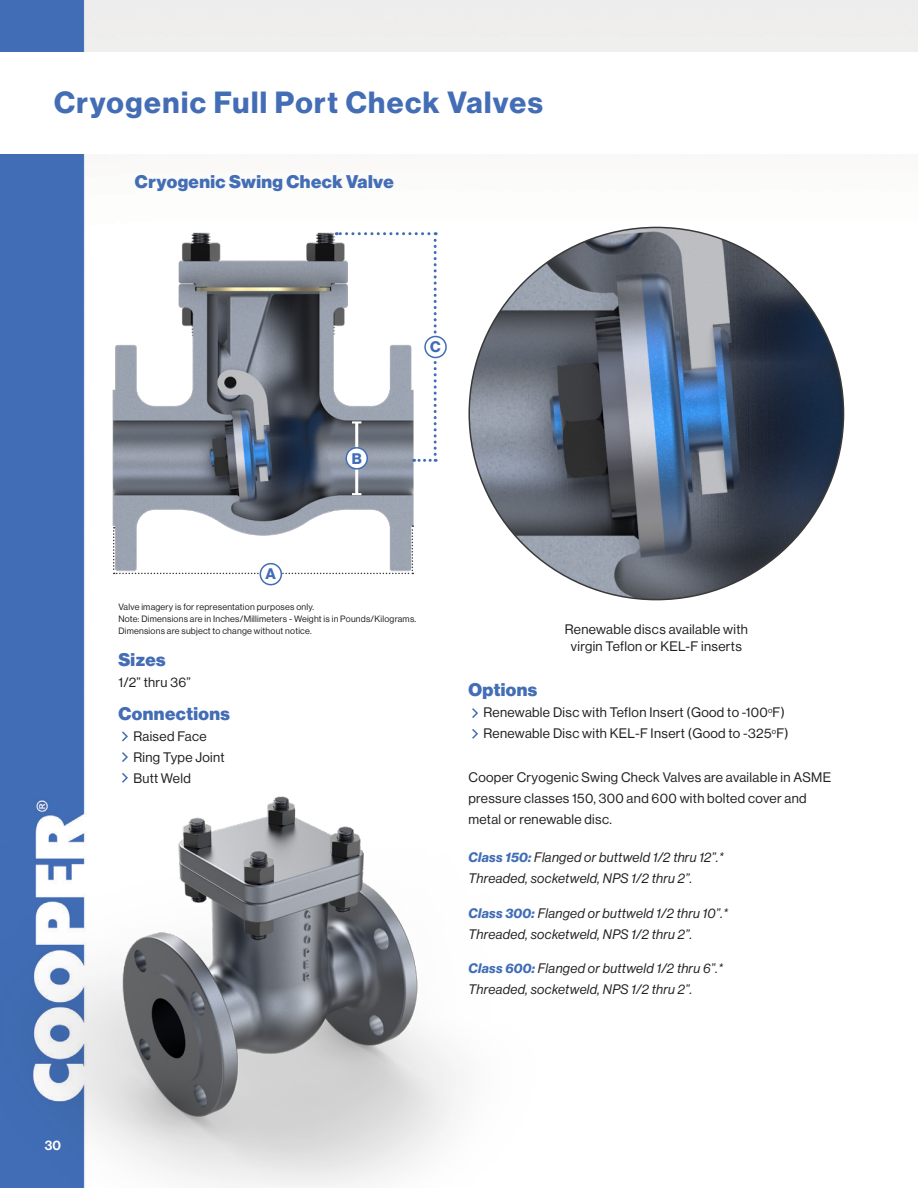
<style>
.page{position:relative;width:918px;height:1188px;background:#fff}
.page>*{position:absolute;margin:0;border:0;box-sizing:border-box;transform-origin:0 0}
.t1{font:30px "N Haas Grotesk DS Pro 75 Bd";letter-spacing:.05em;color:#436db5}
.t2{font:18px "N Haas Grotesk DS Pro 95 Blk";letter-spacing:.025em;color:#436db5}
.t3{font:15px "N Haas Grotesk DS Pro 75 Bd";color:#406db5}
.t4{font:13.5px/21px "N Haas Grotesk DS Pro 55 Rg";letter-spacing:.025em;color:#231f20}
.t5{font:13.5px "N Haas Grotesk DS Pro 56 It";letter-spacing:.025em;color:#231f20}
.t6{font:13.5px "N Haas Grotesk DS Pro 65 Md";color:#fff}
.t7{font:9px "N Haas Grotesk DS Pro 55 Rg";letter-spacing:.025em;color:#231f20}
.s1{font-family:"N Haas Grotesk DS Pro 76 Bd It";color:#406db5}
</style>
<div class="page">
<img style="left:0;top:0;width:918px;height:637px">
<div style="left:0;top:52px;width:918px;height:101px;background:#fff"></div>
<img style="left:0;top:637px;width:457px;height:551px">
<img style="left:106px;top:222px;width:317px;height:363px">
<svg style="left:120px;top:730px;width:9px;height:13px"></svg>
<svg style="left:120px;top:750px;width:9px;height:14px"></svg>
<svg style="left:120px;top:771px;width:9px;height:13px"></svg>
<hr style="left:355px;top:422px;width:3px;height:72px;background:#fff">
<svg style="left:336px;top:232px;width:101px;height:230px"></svg>
<svg style="left:352px;top:493px;width:9px;height:2px"></svg>
<div style="left:346px;top:448px;width:21px;height:21px;background:#fff;border-radius:50%"></div>
<div style="left:345px;top:447px;width:23px;height:23px;border:2px solid #406db5;border-radius:50%"></div>
<svg style="left:113px;top:525px;width:300px;height:49px"></svg>
<div style="left:260px;top:564px;width:21px;height:21px;background:#fff;border-radius:50%"></div>
<div style="left:260px;top:563px;width:22px;height:22px;border:2px solid #406db5;border-radius:50%"></div>
<div style="left:425px;top:337px;width:21px;height:21px;background:#fff;border-radius:50%"></div>
<div style="left:424px;top:336px;width:23px;height:22px;border:2px solid #406db5;border-radius:50%"></div>
<svg style="left:472px;top:708px;width:6px;height:10px"></svg>
<svg style="left:472px;top:729px;width:6px;height:10px"></svg>
<img style="left:469px;top:227px;width:375px;height:373px">
<p class="t1" style="left:54px;top:85px;width:490px">Cryogenic Full Port Check Valves</p>
<p class="t2" style="left:135px;top:171px;width:260px">Cryogenic Swing Check Valve</p>
<p class="t3" style="left:352px;top:449px;width:12px">B</p>
<p class="t3" style="left:430px;top:338px;width:12px">C</p>
<p class="t3" style="left:266px;top:565px;width:12px">A</p>
<p class="t7" style="left:118px;top:602px;width:197px">Valve imagery is for representation purposes only.</p>
<p class="t7" style="left:118px;top:614px;width:299px">Note: Dimensions are in Inches/Millimeters - Weight is in Pounds/Kilograms.</p>
<p class="t7" style="left:118px;top:626px;width:195px">Dimensions are subject to change without notice.</p>
<p class="t2" style="left:118px;top:649px;width:49px">Sizes</p>
<p class="t4" style="left:118px;top:672px;width:74px">1/2” thru 36”</p>
<p class="t2" style="left:118px;top:703px;width:113px">Connections</p>
<p class="t4" style="left:133px;top:726px;width:75px">Raised Face</p>
<p class="t4" style="left:133px;top:747px;width:93px">Ring Type Joint</p>
<p class="t4" style="left:133px;top:768px;width:59px">Butt Weld</p>
<p class="t4" style="left:565px;top:619px;width:185px">Renewable discs available with</p>
<p class="t4" style="left:571px;top:636px;width:172px">virgin Teflon or KEL-F inserts</p>
<p class="t2" style="left:468px;top:680px;width:70px">Options</p>
<p class="t4" style="left:483px;top:702px;width:303px">Renewable Disc with Teflon Insert (Good to -100<sup>o</sup>F)</p>
<p class="t4" style="left:483px;top:723px;width:307px">Renewable Disc with KEL-F Insert (Good to -325<sup>o</sup>F)</p>
<p class="t4" style="left:468px;top:767px;width:364px">Cooper Cryogenic Swing Check Valves are available in ASME pressure classes 150, 300 and 600 with bolted cover and</p>
<p class="t4" style="left:468px;top:809px;width:145px">metal or renewable disc.</p>
<p class="t5" style="left:468px;top:850px;width:257px"><span class="s1">Class 150:</span> Flanged or buttweld 1/2 thru 12”.*</p>
<p class="t5" style="left:468px;top:871px;width:225px">Threaded, socketweld, NPS 1/2 thru 2”.</p>
<p class="t5" style="left:468px;top:905px;width:261px"><span class="s1">Class 300:</span> Flanged or buttweld 1/2 thru 10”.*</p>
<p class="t5" style="left:468px;top:926px;width:225px">Threaded, socketweld, NPS 1/2 thru 2”.</p>
<p class="t5" style="left:468px;top:961px;width:256px"><span class="s1">Class 600:</span> Flanged or buttweld 1/2 thru 6”.*</p>
<p class="t5" style="left:468px;top:982px;width:225px">Threaded, socketweld, NPS 1/2 thru 2”.</p>
<p class="t6" style="left:45px;top:1137px;width:18px">30</p>
</div>
